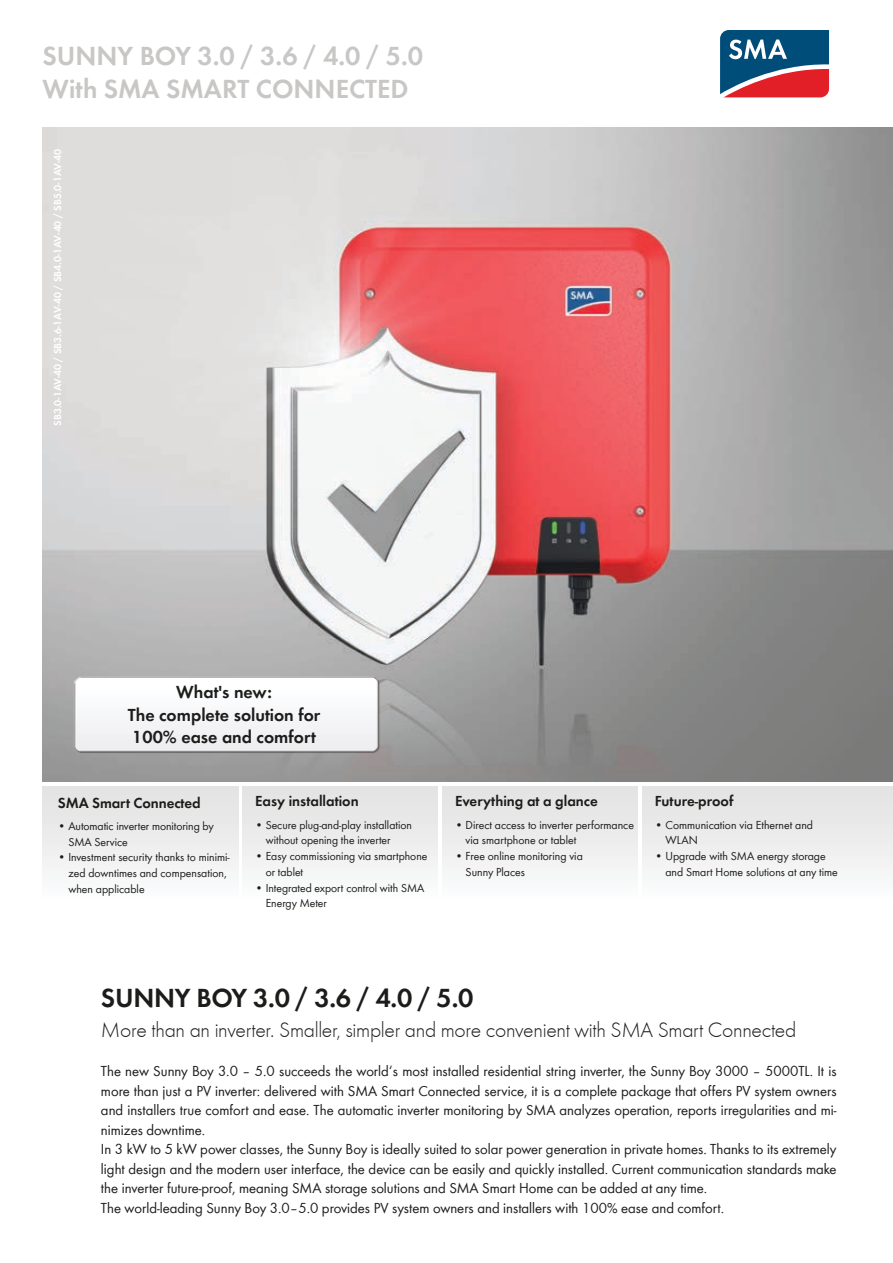
<style>
.page{position:relative;width:893px;height:1263px;background:#fff}
.page>*{position:absolute;margin:0;border:0;box-sizing:border-box;transform-origin:0 0}
.t1{font:600 27px/33px "SMA Futura Global";color:#c8c7c6}
.t2{font:600 27px "SMA Futura Global";letter-spacing:-.01em;color:#1c1c1b}
.t3{font:300 21.75px "SMA Futura Global";letter-spacing:-.015em;color:#1c1c1b}
.t4{font:600 18px/22.5px "SMA Futura Global";color:#1c1c1b;text-align:center}
.t5{font:15px/19.5px "SMA Futura Global";color:#1c1c1b}
.t6{font:600 15px "SMA Futura Global";color:#1c1c1b}
.t7{font:12px/15.8px "SMA Futura Global";color:#1c1c1b}
.t8{font:600 10.5px "SMA Futura Global";color:#fff}
</style>
<div class="page">
<img style="left:43px;top:128px;width:850px;height:654px">
<svg style="left:720px;top:30px;width:110px;height:68px;background:#655c78"></svg>
<img style="left:56px;top:655px;width:336px;height:112px">
<div style="left:43px;top:787px;width:195px;height:119px;background:linear-gradient(to bottom,#e1e1e1,#fdfefe)"></div>
<div style="left:242px;top:787px;width:196px;height:119px;background:linear-gradient(to bottom,#e1e1e1,#fdfefe)"></div>
<div style="left:442px;top:787px;width:196px;height:119px;background:linear-gradient(to bottom,#e1e1e1,#fdfefe)"></div>
<div style="left:642px;top:787px;width:251px;height:119px;background:linear-gradient(to bottom,#e1e1e1,#fdfefe)"></div>
<h1 class="t1" style="left:43px;top:39px;width:382px;text-indent:97px">Boy 3.0 / 3.6 / 4.0 / 5.0<br>With Sma smart conn</h1>
<h1 class="t1" style="left:43px;top:39px;width:34px">Sunny</h1>
<h1 class="t1" style="left:336px;top:72px;width:75px">ected</h1>
<p class="t8" style="left:51px;top:426px;width:279px;rotate:-90deg">SB3.0-1AV-40 / SB3.6-1AV-40 / SB4.0-1AV-40 / SB5.0-1AV-40</p>
<p class="t4" style="left:128px;top:681px;width:194px">What's new:<br>The complete solution for<br>100% ease and comfort</p>
<p class="t6" style="left:58px;top:794px;width:144px">SMA Smart Connected</p>
<p class="t7" style="left:68px;top:818px;width:147px;text-indent:-11px">• Automatic inverter monitoring by<br>SMA Service</p>
<p class="t7" style="left:68px;top:849px;width:163px;text-indent:-11px">• Investment security thanks to minimi&shy;zed downtimes and compensation, when applicable</p>
<p class="t6" style="left:255px;top:792px;width:105px">Easy installation</p>
<p class="t7" style="left:266px;top:816px;width:148px;text-indent:-11px">• Secure plug-and-play installation without opening the inverter</p>
<p class="t7" style="left:266px;top:848px;width:163px;text-indent:-11px">• Easy commissioning via smartphone or tablet</p>
<p class="t7" style="left:266px;top:879px;width:160px;text-indent:-11px">• Integrated export control with SMA<br>Energy Meter</p>
<p class="t6" style="left:455px;top:792px;width:144px">Everything at a glance</p>
<p class="t7" style="left:466px;top:816px;width:170px;text-indent:-11px">• Direct access to inverter performance via smartphone or tablet</p>
<p class="t7" style="left:466px;top:848px;width:119px;text-indent:-11px">• Free online monitoring via<br>Sunny Places</p>
<p class="t6" style="left:655px;top:792px;width:80px">Future-proof</p>
<p class="t7" style="left:665px;top:816px;width:149px;text-indent:-11px">• Communication via Ethernet and<br>WLAN</p>
<p class="t7" style="left:665px;top:848px;width:174px;text-indent:-11px">• Upgrade with SMA energy storage and Smart Home solutions at any time</p>
<h1 class="t2" style="left:101px;top:982px;width:374px">SUNNY BOY 3.0 / 3.6 / 4.0 / 5.0</h1>
<h2 class="t3" style="left:101px;top:1017px;width:697px">More than an inverter. Smaller, simpler and more convenient with SMA Smart Connected</h2>
<p class="t5" style="left:101px;top:1061px;width:737px">The new Sunny Boy 3.0 – 5.0 succeeds the world‘s most installed residential string inverter, the Sunny Boy 3000 – 5000TL. It is more than just a PV inverter: delivered with SMA Smart Connected service, it is a complete package that offers PV system owners and installers true comfort and ease. The automatic inverter monitoring by SMA analyzes operation, reports irregularities and mi&shy;nimizes downtime.<br>In 3 kW to 5 kW power classes, the Sunny Boy is ideally suited to solar power generation in private homes. Thanks to its extremely light design and the modern user interface, the device can be easily and quickly installed. Current communication standards make the inverter future-proof, meaning SMA storage solutions and SMA Smart Home can be added at any time.<br>The world-leading Sunny Boy 3.0–5.0 provides PV system owners and installers with 100% ease and comfort.</p>
</div>
